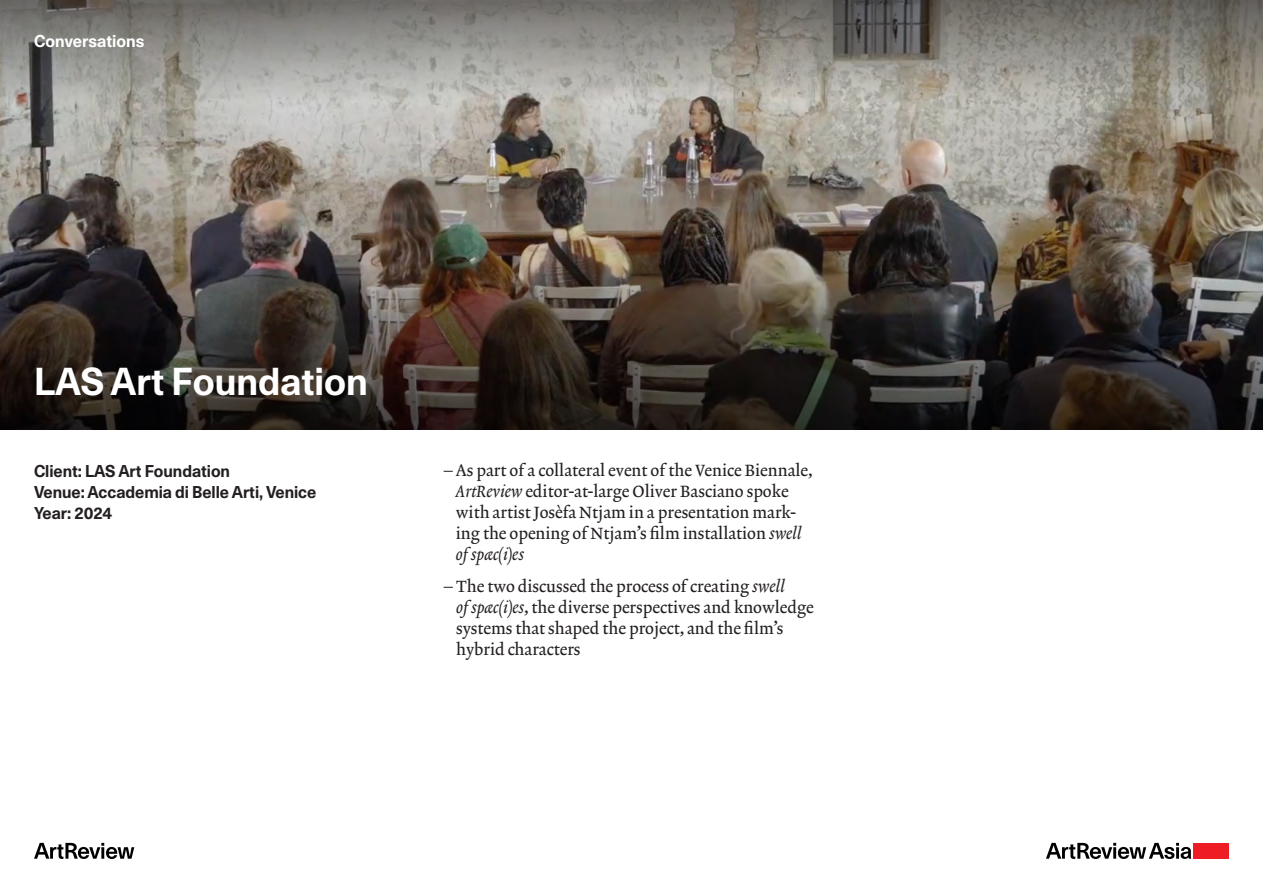
<style>
.page{position:relative;width:1263px;height:893px;background:#fff}
.page>*{position:absolute;margin:0;border:0;box-sizing:border-box;transform-origin:0 0}
.Pull_Quote_3___12_5___TO_USE_WITH_2_COL_{font:700 37.5px "Unica 77 LL";color:#fff}
.Text___2_Cols___UPDATE_11pts_14{font:16.5px/21px "Lexicon No 2 Roman A";color:#231f20}
.Proposal_text_no_indent{font:700 16.5px "Unica 77 LL";color:#231f20}
.Pull_Quote_3___12_5___TO_USE_WITH_2_COL_-2{font:700 16.5px "Unica 77 LL";color:#fff}
.s1{font-family:"Lexicon No 2 Italic A"}
</style>
<div class="page">
<img style="left:0;top:152px;width:1263px;height:27px">
<svg style="left:1046px;top:843px;width:145px;height:16px"></svg>
<svg style="left:34px;top:843px;width:100px;height:16px"></svg>
<div style="left:1194px;top:843px;width:35px;height:16px;background:#ee1d23"></div>
<svg style="left:0;top:0;width:1263px;height:152px"></svg>
<img style="left:0;top:179px;width:1263px;height:250px">
<p class="Pull_Quote_3___12_5___TO_USE_WITH_2_COL_-2" style="left:34px;top:29px;width:112px">Conversations</p>
<p class="Pull_Quote_3___12_5___TO_USE_WITH_2_COL_" style="left:34px;top:355px;width:335px">LAS Art Foundation</p>
<p class="Proposal_text_no_indent" style="left:34px;top:459px;width:198px">Client: LAS Art Foundation</p>
<p class="Proposal_text_no_indent" style="left:34px;top:480px;width:284px">Venue: Accademia di Belle Arti, Venice</p>
<p class="Proposal_text_no_indent" style="left:34px;top:501px;width:80px">Year: 2024</p>
<p class="Text___2_Cols___UPDATE_11pts_14" style="left:456px;top:461px;width:358px;text-indent:-12px">– As part of a collateral event of the Venice Biennale, <span class="s1">ArtReview</span> editor-at-large Oliver Basciano spoke with artist Josèfa Ntjam in a presentation mark&shy;ing the opening of Ntjam’s film installation <span class="s1">swell of spæc(i)es</span></p>
<p class="Text___2_Cols___UPDATE_11pts_14" style="left:456px;top:576px;width:359px;text-indent:-12px">– The two discussed the process of creating <span class="s1">swell<br>of spæc(i)es</span>, the diverse perspectives and knowledge systems that shaped the project, and the film’s hybrid characters</p>
</div>
